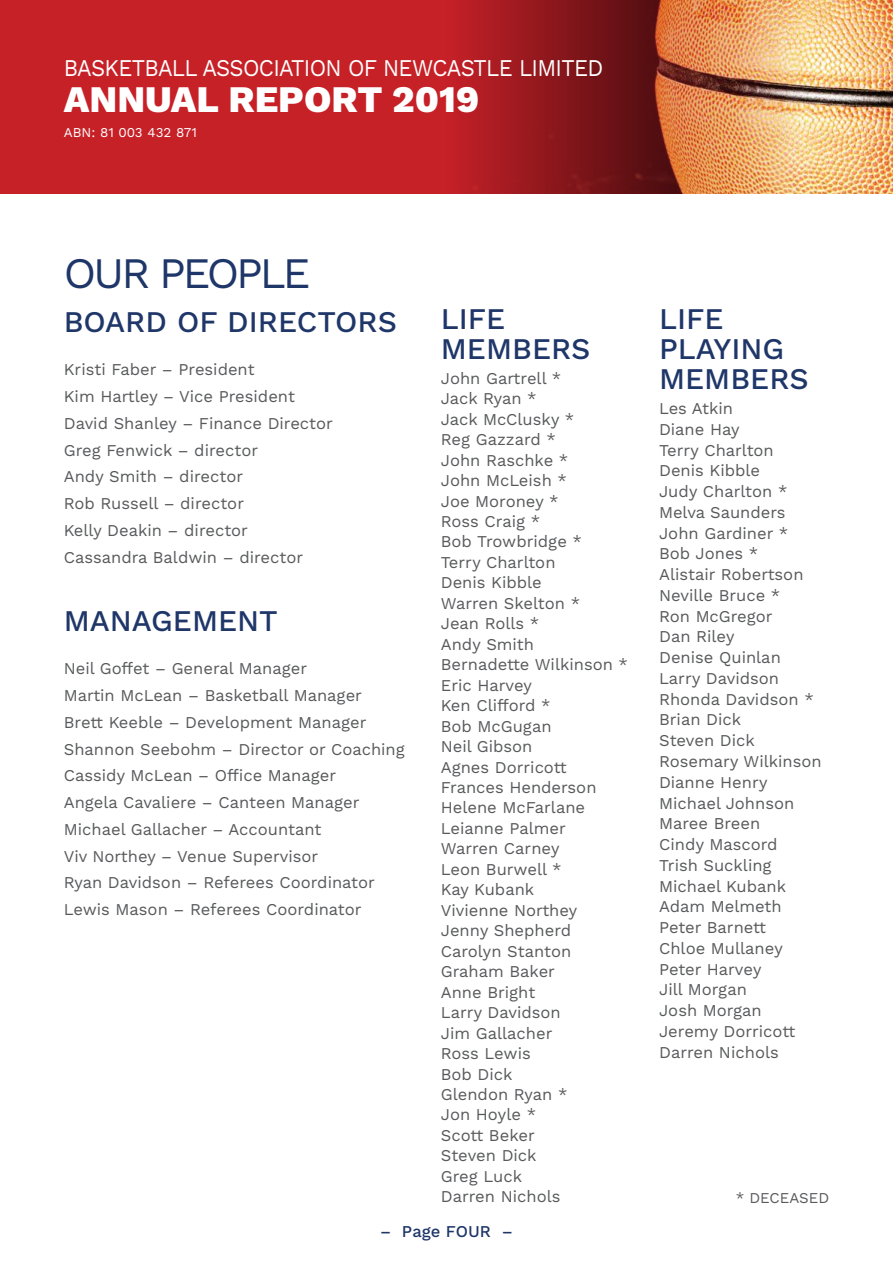
<style>
.page{position:relative;width:893px;height:1263px;background:#fff}
.page>*{position:absolute;margin:0;border:0;box-sizing:border-box;transform-origin:0 0}
.t1{font:43.5px "Work Sans";letter-spacing:-.07em;color:#1f3669}
.t2{font:800 37.5px "Work Sans";color:#fff}
.t3{font:500 30px/30px "Work Sans";color:#1f3669}
.t4{font:24px "Work Sans";letter-spacing:-.03em;color:#fff;scale:.92 1}
.t5{font:16.5px/20.4px "Work Sans";color:#58595b}
.t6{font:500 16.5px "Work Sans";color:#1f3669}
.t7{font:15px "Work Sans";color:#58595b}
.t8{font:13.5px "Work Sans";color:#fff}
</style>
<div class="page">
<img style="left:799px;top:0;width:94px;height:193px">
<svg style="left:0;top:0;width:799px;height:193px;background:#ba322e"></svg>
<h3 class="t4" style="left:64px;top:54px;width:588px">BASKETBALL ASSOCIATION OF NEWCASTLE LIMITED</h3>
<h2 class="t2" style="left:64px;top:78px;width:417px">ANNUAL REPORT 2019</h2>
<p class="t8" style="left:64px;top:125px;width:135px">ABN: 81 003 432 871</p>
<h1 class="t1" style="left:64px;top:248px;width:248px">OUR PEOPLE</h1>
<h3 class="t3" style="left:64px;top:308px;width:335px">BOARD OF DIRECTORS</h3>
<p class="t5" style="left:64px;top:357px;width:271px;line-height:26.7px">Kristi Faber – President<br>Kim Hartley – Vice President<br>David Shanley – Finance Director<br>Greg Fenwick – director<br>Andy Smith – director<br>Rob Russell – director<br>Kelly Deakin – director<br>Cassandra Baldwin – director</p>
<h3 class="t3" style="left:64px;top:607px;width:216px">MANAGEMENT</h3>
<p class="t5" style="left:64px;top:656px;width:343px;line-height:26.7px">Neil Goffet – General Manager<br>Martin McLean – Basketball Manager Brett Keeble – Development Manager Shannon Seebohm – Director or Coaching Cassidy McLean – Office Manager<br>Angela Cavaliere – Canteen Manager Michael Gallacher – Accountant<br>Viv Northey – Venue Supervisor<br>Ryan Davidson – Referees Coordinator Lewis Mason – Referees Coordinator</p>
<h3 class="t3" style="left:441px;top:305px;width:151px">LIFE<br>MEMBERS</h3>
<p class="t5" style="left:441px;top:369px;width:189px">John Gartrell *<br>Jack Ryan *<br>Jack McClusky *<br>Reg Gazzard *<br>John Raschke *<br>John McLeish *<br>Joe Moroney *<br>Ross Craig *<br>Bob Trowbridge *<br>Terry Charlton<br>Denis Kibble<br>Warren Skelton *<br>Jean Rolls *<br>Andy Smith<br>Bernadette Wilkinson *<br>Eric Harvey<br>Ken Clifford *<br>Bob McGugan<br>Neil Gibson<br>Agnes Dorricott<br>Frances Henderson<br>Helene McFarlane<br>Leianne Palmer<br>Warren Carney<br>Leon Burwell *<br>Kay Kubank<br>Vivienne Northey<br>Jenny Shepherd<br>Carolyn Stanton<br>Graham Baker<br>Anne Bright<br>Larry Davidson<br>Jim Gallacher<br>Ross Lewis<br>Bob Dick<br>Glendon Ryan *<br>Jon Hoyle *<br>Scott Beker<br>Steven Dick<br>Greg Luck<br>Darren Nichols</p>
<p class="t6" style="left:380px;top:1222px;width:134px">– Page FOUR –</p>
<h3 class="t3" style="left:659px;top:305px;width:151px">LIFE<br>PLAYING<br>MEMBERS</h3>
<p class="t5" style="left:659px;top:399px;width:164px">Les Atkin<br>Diane Hay<br>Terry Charlton<br>Denis Kibble<br>Judy Charlton *<br>Melva Saunders<br>John Gardiner *<br>Bob Jones *<br>Alistair Robertson<br>Neville Bruce *<br>Ron McGregor<br>Dan Riley<br>Denise Quinlan<br>Larry Davidson<br>Rhonda Davidson *<br>Brian Dick<br>Steven Dick<br>Rosemary Wilkinson<br>Dianne Henry<br>Michael Johnson<br>Maree Breen<br>Cindy Mascord<br>Trish Suckling<br>Michael Kubank<br>Adam Melmeth<br>Peter Barnett<br>Chloe Mullaney<br>Peter Harvey<br>Jill Morgan<br>Josh Morgan<br>Jeremy Dorricott<br>Darren Nichols</p>
<p class="t7" style="left:736px;top:1189px;width:95px">* DECEASED</p>
</div>
